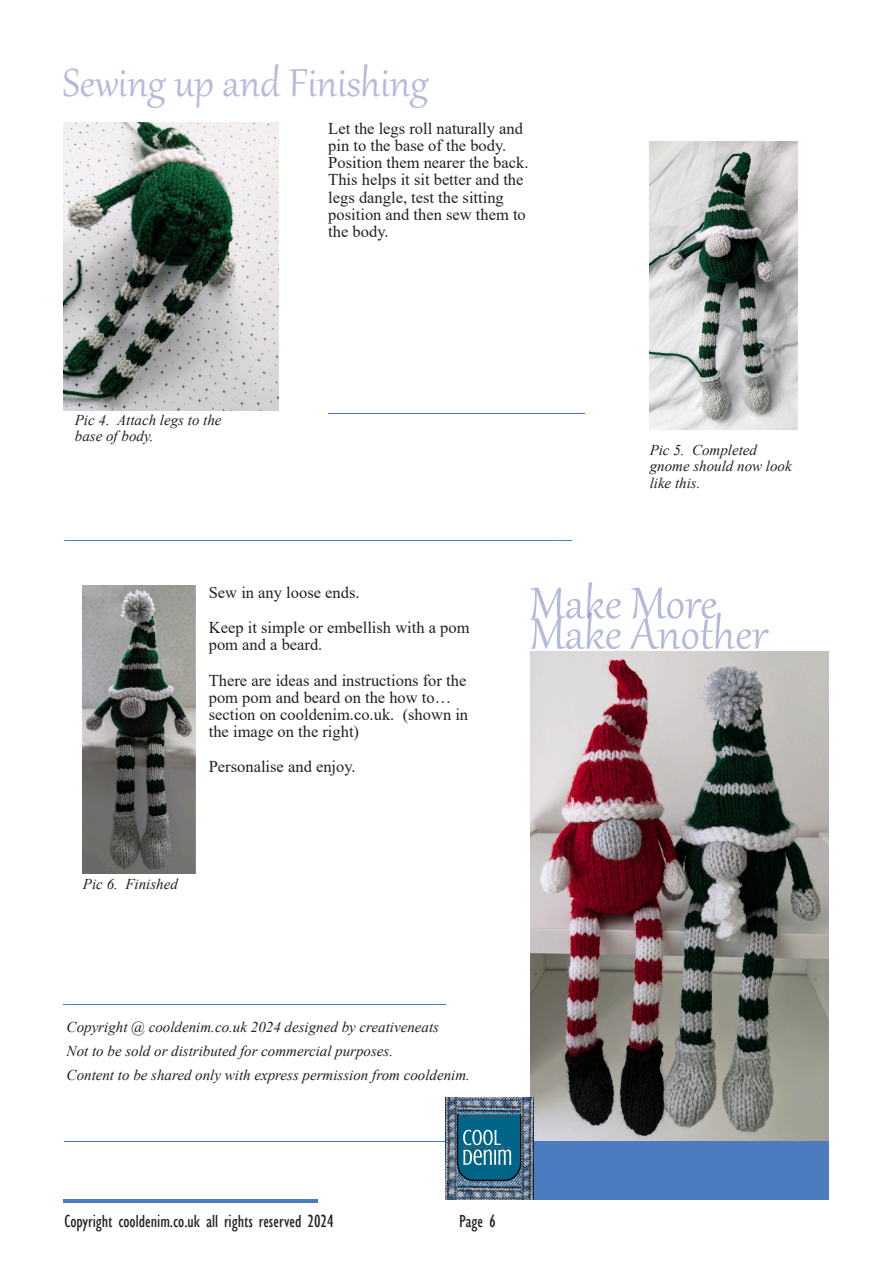
<style>
.page{position:relative;width:893px;height:1263px;background:#fff}
.page>*{position:absolute;margin:0;border:0;box-sizing:border-box;transform-origin:0 0}
.t1{font:54px "Gabriola";color:rgb(65 83 163/.4)}
.t2{font:48px "Gabriola";color:rgb(65 83 163/.4)}
.t3{font:condensed 18px "Gill Sans";color:#231f20}
.t4{font:16.5px/17.2px "Times New Roman";color:#231f20}
.t5{font:italic 15px/16.5px "Times New Roman";color:#231f20}
</style>
<div class="page">
<hr style="left:63px;top:1004px;width:383px;height:1px;background:#4d7bbf">
<hr style="left:64px;top:1141px;width:382px;height:1px;background:#4d7bbf">
<hr style="left:64px;top:540px;width:507px;height:1px;background:#4d7bbf">
<img style="left:530px;top:651px;width:298px;height:490px">
<img style="left:64px;top:122px;width:214px;height:288px">
<div style="left:446px;top:1141px;width:382px;height:58px;background:#4d7bbf"></div>
<img style="left:83px;top:585px;width:113px;height:288px">
<img style="left:650px;top:141px;width:148px;height:288px">
<img style="left:446px;top:1098px;width:87px;height:101px">
<hr style="left:328px;top:414px;width:257px;height:1px;background:#4d7bbf">
<hr style="left:63px;top:1199px;width:254px;height:4px;background:#4d7bbf">
<h2 class="t2" style="left:63px;top:63px;width:367px">Sewing up and Finishing</h2>
<p class="t5" style="left:75px;top:413px;width:148px">Pic 4. Attach legs to the base of body.</p>
<p class="t4" style="left:328px;top:121px;width:202px">Let the legs roll naturally and pin to the base of the body.<br>Position them nearer the back.<br>This helps it sit better and the legs dangle, test the sitting position and then sew them to the body.</p>
<p class="t5" style="left:650px;top:443px;width:144px">Pic 5. Completed gnome should now look like this.</p>
<p class="t4" style="left:209px;top:576px;width:262px;line-height:35.2px">Sew in any loose ends.<br>Keep it simple or embellish with a pom</p>
<p class="t4" style="left:209px;top:629px;width:259px;line-height:35.2px">pom and a beard.<br>There are ideas and instructions for the</p>
<p class="t4" style="left:209px;top:690px;width:261px">pom pom and beard on the how to… section on cooldenim.co.uk. (shown in the image on the right)</p>
<p class="t4" style="left:209px;top:760px;width:148px">Personalise and enjoy.</p>
<p class="t5" style="left:83px;top:877px;width:96px">Pic 6. Finished</p>
<h1 class="t1" style="left:530px;top:581px;width:188px">Make More</h1>
<h1 class="t1" style="left:530px;top:611px;width:239px">Make Another</h1>
<p class="t5" style="left:67px;top:1016px;width:405px;line-height:24px">Copyright @ cooldenim.co.uk 2024 designed by creativeneats<br>Not to be sold or distributed for commercial purposes.<br>Content to be shared only with express permission from cooldenim.</p>
<p class="t3" style="left:64px;top:1214px;width:271px">Copyright cooldenim.co.uk all rights reserved 2024</p>
<p class="t3" style="left:459px;top:1214px;width:38px">Page 6</p>
</div>
